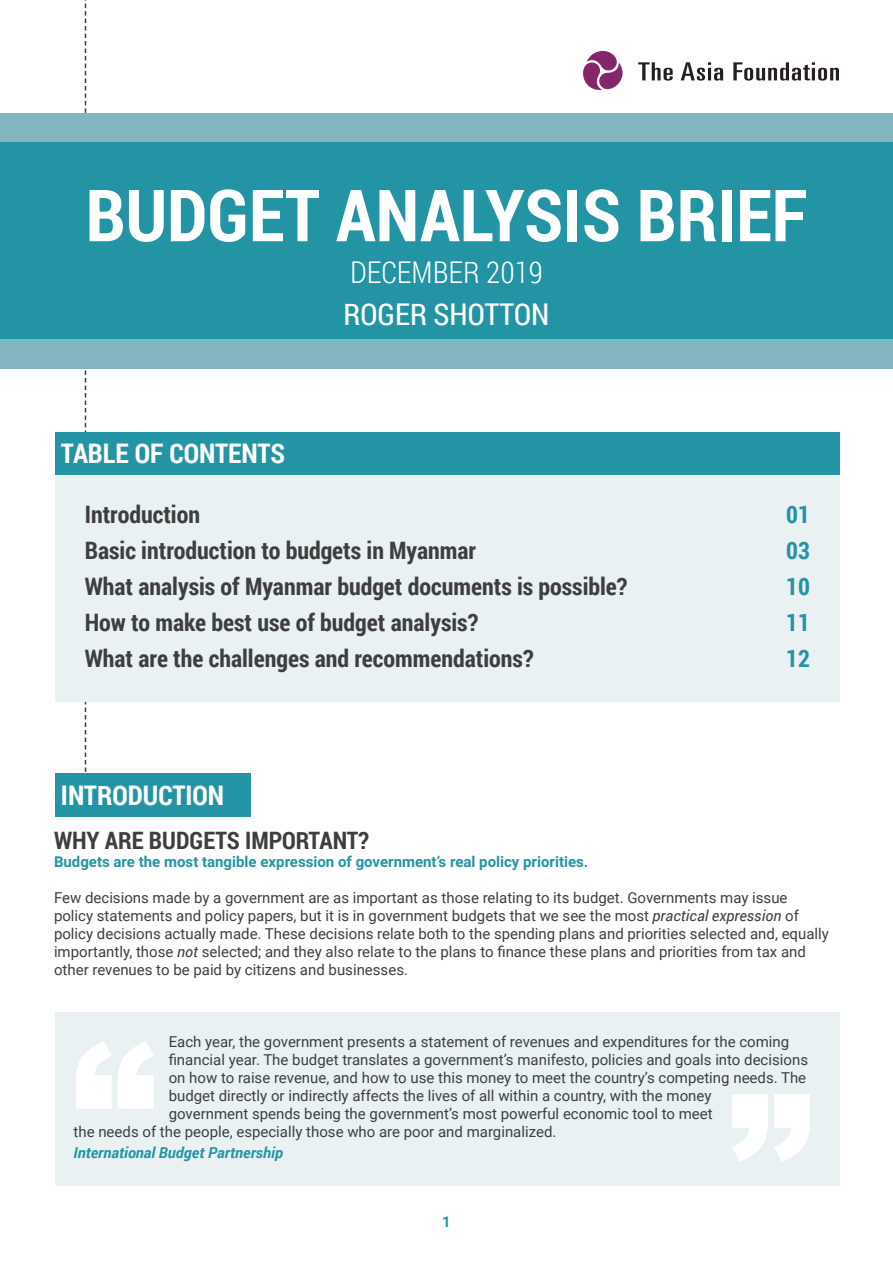
<style>
.page{position:relative;width:893px;height:1263px;background:#fff}
.page>*{position:absolute;margin:0;border:0;box-sizing:border-box;transform-origin:0 0}
.t1{font:700 72px "Roboto Condensed";color:#fff}
.t2{font:300 30px "Roboto Condensed";color:#fff}
.t3{font:30px "Roboto Condensed";color:#fff}
.t4{font:700 27px "Roboto Condensed";color:#fff}
.t5{font:700 24px "Roboto Condensed";color:#3e3e3f}
.t6{font:700 24px "Roboto Condensed";color:#2394a4}
.t7{font:15px/18px "Roboto";color:#3e3e3f}
.t8{font:700 15px "Roboto";color:#2394a4}
.t9{font:italic 700 15px "Roboto";color:#2394a4}
.s1{font-style:italic}
</style>
<div class="page">
<svg style="left:85px;top:0;width:1px;height:772px"></svg>
<div style="left:55px;top:773px;width:195px;height:44px;background:#2394a4"></div>
<svg style="left:638px;top:62px;width:35px;height:19px"></svg>
<svg style="left:681px;top:62px;width:42px;height:19px"></svg>
<svg style="left:733px;top:62px;width:106px;height:19px"></svg>
<svg style="left:583px;top:51px;width:40px;height:39px"></svg>
<div style="left:0;top:114px;width:893px;height:255px;background:#83b5c1"></div>
<div style="left:0;top:142px;width:893px;height:197px;background:#2394a4"></div>
<div style="left:55px;top:1013px;width:785px;height:173px;background:#e9f1f3"></div>
<svg style="left:76px;top:1041px;width:78px;height:68px"></svg>
<svg style="left:732px;top:1094px;width:78px;height:68px"></svg>
<div style="left:55px;top:432px;width:785px;height:44px;background:#2394a4"></div>
<div style="left:55px;top:476px;width:785px;height:226px;background:#e9f1f3"></div>
<h1 class="t1" style="left:86px;top:165px;width:723px">BUDGET ANALYSIS BRIEF</h1>
<h2 class="t2" style="left:350px;top:252px;width:194px">DECEMBER 2019</h2>
<h2 class="t3" style="left:344px;top:294px;width:207px">ROGER SHOTTON</h2>
<h3 class="t4" style="left:61px;top:435px;width:226px">TABLE OF CONTENTS</h3>
<h3 class="t5" style="left:85px;top:498px;width:117px">Introduction</h3>
<h3 class="t6" style="left:786px;top:498px;width:25px">01</h3>
<h3 class="t5" style="left:85px;top:534px;width:393px">Basic introduction to budgets in Myanmar</h3>
<h3 class="t6" style="left:786px;top:534px;width:25px">03</h3>
<h3 class="t5" style="left:85px;top:570px;width:544px">What analysis of Myanmar budget documents is possible?</h3>
<h3 class="t6" style="left:786px;top:570px;width:25px">10</h3>
<h3 class="t5" style="left:85px;top:606px;width:395px">How to make best use of budget analysis?</h3>
<h3 class="t6" style="left:786px;top:606px;width:25px">11</h3>
<h3 class="t5" style="left:85px;top:642px;width:450px">What are the challenges and recommendations?</h3>
<h3 class="t6" style="left:786px;top:642px;width:25px">12</h3>
<h3 class="t4" style="left:61px;top:776px;width:165px">INTRODUCTION</h3>
<h3 class="t5" style="left:54px;top:824px;width:316px">WHY ARE BUDGETS IMPORTANT?</h3>
<p class="t8" style="left:54px;top:851px;width:536px">Budgets are the most tangible expression of government’s real policy priorities.</p>
<p class="t7" style="left:54px;top:888px;width:776px">Few decisions made by a government are as important as those relating to its budget. Governments may issue policy statements and policy papers, but it is in government budgets that we see the most <span class="s1">practical expression</span> of policy decisions actually made. These decisions relate both to the spending plans and priorities selected and, equally importantly, those <span class="s1">not</span> selected; and they also relate to the plans to finance these plans and priorities from tax and other revenues to be paid by citizens and businesses.</p>
<p class="t7" style="left:169px;top:1032px;width:622px">Each year, the government presents a statement of revenues and expenditures for the coming</p>
<p class="t7" style="left:169px;top:1050px;width:641px">financial year. The budget translates a government’s manifesto, policies and goals into decisions</p>
<p class="t7" style="left:169px;top:1068px;width:639px">on how to raise revenue, and how to use this money to meet the country’s competing needs. The</p>
<p class="t7" style="left:169px;top:1086px;width:544px">budget directly or indirectly affects the lives of all within a country, with the money</p>
<p class="t7" style="left:169px;top:1104px;width:546px">government spends being the government’s most powerful economic tool to meet</p>
<p class="t7" style="left:74px;top:1122px;width:484px">the needs of the people, especially those who are poor and marginalized.</p>
<p class="t9" style="left:74px;top:1142px;width:211px">International Budget Partnership</p>
<p class="t8" style="left:442px;top:1211px;width:10px">1</p>
</div>
